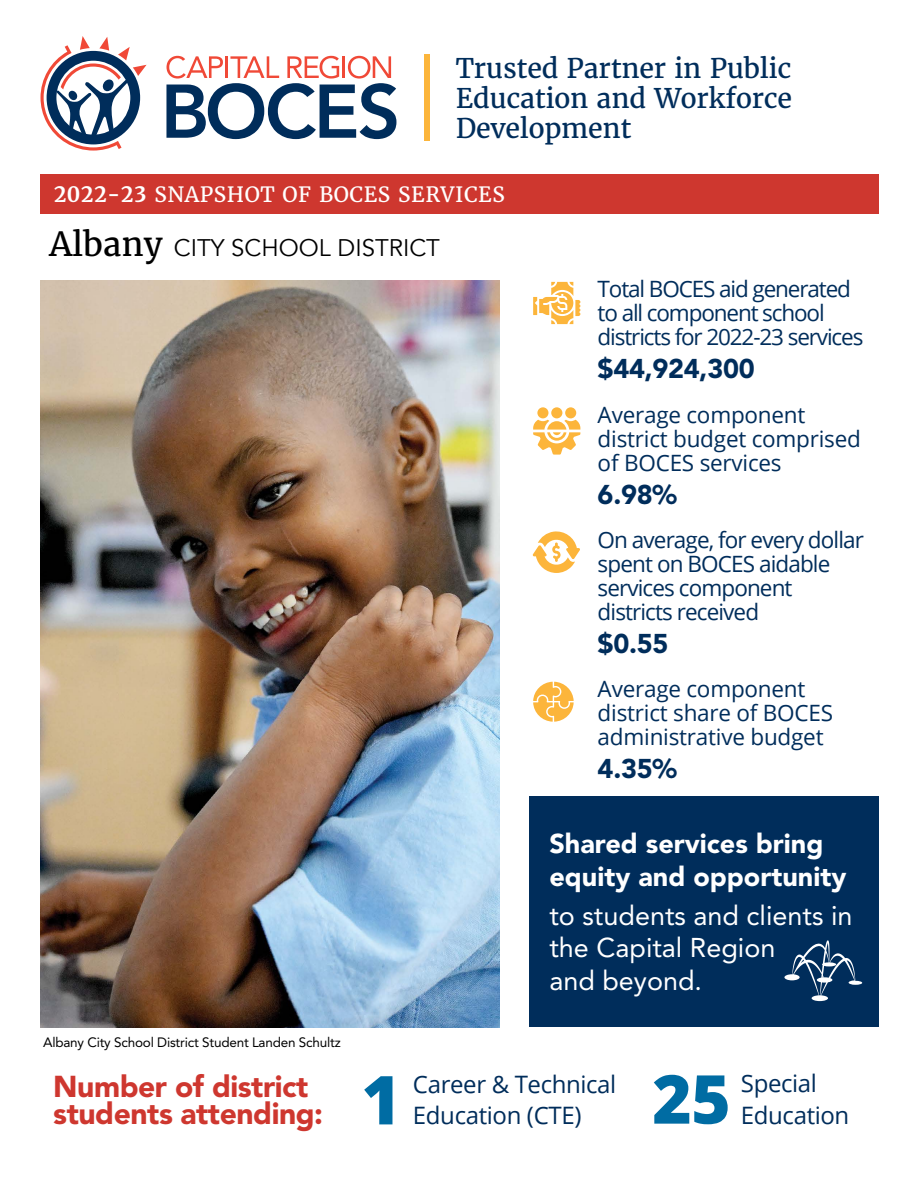
<style>
.page{position:relative;width:918px;height:1188px;background:#fff}
.page>*{position:absolute;margin:0;border:0;box-sizing:border-box;transform-origin:0 0}
.facts_-_studentstats{font:800 67.5px "Open Sans";color:#006ca3}
.Callout_-_large_red{font:900 30px/27px "Avenir LT Std";letter-spacing:-.015em;color:#ce372f}
.cover_tagline{font:27px/30px "Merriweather";letter-spacing:-.01em;color:#002d5b;text-align:justify}
.callout__sans{font:27px/32.4px "Avenir LT Std";color:#fff}
.callout__sans__large{font:900 27px/32.4px "Avenir LT Std";color:#fff}
.facts_-_coverstats{font:900 27px "Avenir LT Std";letter-spacing:-.01em;color:#002d5b}
.facts_-_studentstats-2{font:24px/31.5px "Open Sans";letter-spacing:-.015em;color:#002d5b}
.district_name{font:24px "Avenir";color:#000}
.facts_-_coverstats-2{font:22.5px/24px "Open Sans";letter-spacing:-.04em;color:#002d5b}
.facts_-_coverstats-3{font:22.5px/24px "Open Sans";letter-spacing:-.01em;color:#002d5b}
.cover_kicker{font:21px "Merriweather";letter-spacing:.025em;color:#fff}
.t1{font:13.5px "Avenir LT Std";letter-spacing:-.015em;color:#000}
.s1{font-weight:700}
.s2{font-family:"Merriweather";font-size:33px}
</style>
<div class="page">
<img style="left:40px;top:280px;width:460px;height:747px">
<div style="left:40px;top:174px;width:839px;height:40px;background:#ce372f"></div>
<svg style="left:166px;top:56px;width:230px;height:83px"></svg>
<svg style="left:40px;top:36px;width:107px;height:115px"></svg>
<div style="left:424px;top:54px;width:6px;height:86px;background:#fcb53b"></div>
<div style="left:529px;top:796px;width:350px;height:231px;background:#002d5b"></div>
<svg style="left:784px;top:940px;width:78px;height:61px"></svg>
<svg style="left:533px;top:282px;width:47px;height:42px"></svg>
<div style="left:551px;top:407px;width:11px;height:11px;background:#fcb53b;border-radius:50%"></div>
<div style="left:565px;top:407px;width:11px;height:11px;background:#fcb53b;border-radius:50%"></div>
<div style="left:537px;top:407px;width:11px;height:11px;background:#fcb53b;border-radius:50%"></div>
<svg style="left:533px;top:420px;width:47px;height:35px"></svg>
<svg style="left:532px;top:531px;width:48px;height:42px"></svg>
<svg style="left:533px;top:682px;width:41px;height:40px"></svg>
<p class="cover_tagline" style="left:456px;top:53px;width:338px">Trusted Partner in Public Education and Workforce Development</p>
<h1 class="cover_kicker" style="left:54px;top:181px;width:453px"><span class="s1">2022-23</span> SNAPSHOT OF BOCES SERVICES</h1>
<h1 class="district_name" style="left:50px;top:233px;width:392px"><span class="s2">Albany</span> CITY SCHOOL DISTRICT</h1>
<p class="t1" style="left:43px;top:1035px;width:299px">Albany City School District Student Landen Schultz</p>
<p class="facts_-_coverstats-2" style="left:598px;top:277px;width:267px">Total BOCES aid generated to all component school districts for 2022-23 services</p>
<p class="facts_-_coverstats" style="left:598px;top:353px;width:159px">$44,924,300</p>
<p class="facts_-_coverstats-3" style="left:598px;top:402px;width:265px">Average component district budget comprised of BOCES services</p>
<p class="facts_-_coverstats" style="left:598px;top:478px;width:81px">6.98%</p>
<p class="facts_-_coverstats-2" style="left:598px;top:527px;width:268px">On average, for every dollar spent on BOCES aidable services component districts received</p>
<p class="facts_-_coverstats" style="left:598px;top:627px;width:72px">$0.55</p>
<p class="facts_-_coverstats-3" style="left:598px;top:676px;width:237px">Average component district share of BOCES administrative budget</p>
<p class="facts_-_coverstats" style="left:598px;top:752px;width:81px">4.35%</p>
<p class="callout__sans__large" style="left:549px;top:828px;width:298px">Shared services bring equity and opportunity</p>
<p class="callout__sans" style="left:549px;top:899px;width:305px">to students and clients in the Capital Region<br>and beyond.</p>
<p class="Callout_-_large_red" style="left:53px;top:1073px;width:271px">Number of district students attending:</p>
<p class="facts_-_studentstats" style="left:361px;top:1049px;width:41px">1</p>
<p class="facts_-_studentstats-2" style="left:413px;top:1068px;width:205px">Career &amp; Technical<br>Education (CTE)</p>
<p class="facts_-_studentstats" style="left:652px;top:1048px;width:80px">25</p>
<p class="facts_-_studentstats-2" style="left:741px;top:1067px;width:110px">Special<br>Education</p>
</div>
